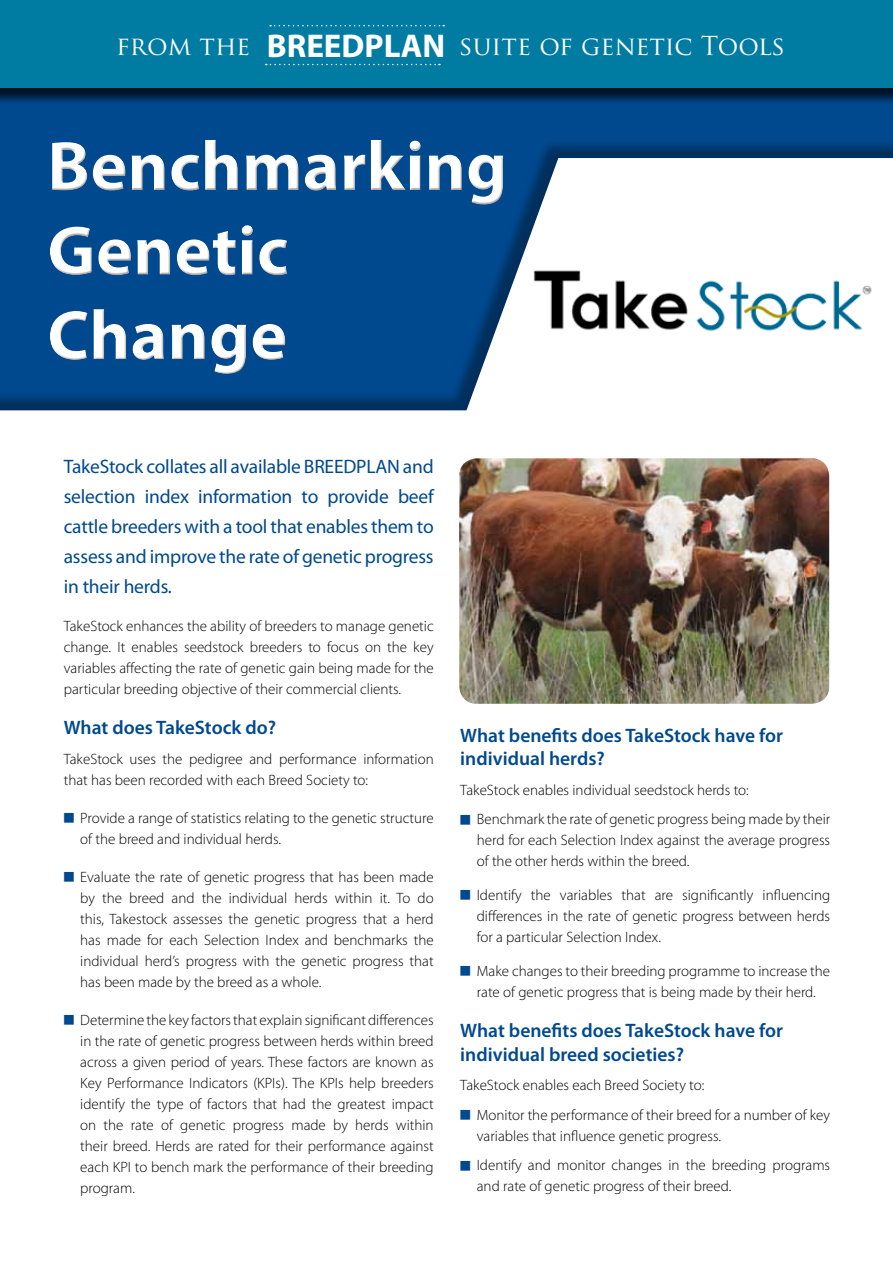
<style>
.page{position:relative;width:893px;height:1263px;background:#fff}
.page>*{position:absolute;margin:0;border:0;box-sizing:border-box;transform-origin:0 0}
.t1{font:700 70.5px/84.6px "Myriad Pro";color:#fff}
.t2{font:25.5px "Trajan Pro";color:#fff}
.t3{font:19.5px/30px "Myriad Pro";letter-spacing:-.01em;color:#00498f;text-align:justify}
.t4{font:600 19.5px/23.4px "Myriad Pro";color:#00498f}
.t5{font:300 15px/21px "Myriad Pro";color:#000;text-align:justify}
.s1{font-family:"Myriad Pro";font-weight:700;font-size:33px}
.s2{color:#00498f}
</style>
<div class="page">
<div style="left:0;top:0;width:893px;height:423px;background:#00498f"></div>
<svg style="left:0;top:158px;width:893px;height:531px"></svg>
<div style="left:50px;top:139px;width:456px;height:238px;background:#000;opacity:.35"></div>
<div style="left:0;top:0;width:893px;height:106px;background:#000;opacity:.75"></div>
<div style="left:0;top:0;width:893px;height:87px;background:#007ca3"></div>
<svg style="left:270px;top:25px;width:174px;height:1px"></svg>
<svg style="left:266px;top:64px;width:174px;height:1px"></svg>
<img style="left:459px;top:458px;width:370px;height:246px">
<img style="left:531px;top:248px;width:348px;height:99px">
<h2 class="t2" style="left:116px;top:30px;width:671px">from the <span class="s1">BREEDPLAN</span> suite of genetic Tools</h2>
<h1 class="t1" style="left:47px;top:122px;width:461px">Benchmarking<br>Genetic<br>Change</h1>
<h3 class="t3" style="left:64px;top:451px;width:371px">TakeStock collates all available BREEDPLAN and selection index information to provide beef cattle breeders with a tool that enables them to assess and improve the rate of genetic progress in their herds.</h3>
<p class="t5" style="left:64px;top:615px;width:371px">TakeStock enhances the ability of breeders to manage genetic change. It enables seedstock breeders to focus on the key variables affecting the rate of genetic gain being made for the particular breeding objective of their commercial clients.</p>
<h3 class="t4" style="left:64px;top:715px;width:214px">What does TakeStock do?</h3>
<p class="t5" style="left:64px;top:748px;width:371px">TakeStock uses the pedigree and performance information that has been recorded with each Breed Society to:</p>
<p class="t5" style="left:80px;top:807px;width:355px;text-indent:-16px"><span class="s2">■</span> Provide a range of statistics relating to the genetic structure of the breed and individual herds.</p>
<p class="t5" style="left:80px;top:866px;width:355px;text-indent:-16px"><span class="s2">■</span> Evaluate the rate of genetic progress that has been made by the breed and the individual herds within it. To do this, Takestock assesses the genetic progress that a herd has made for each Selection Index and benchmarks the individual herd’s progress with the genetic progress that has been made by the breed as a whole.</p>
<p class="t5" style="left:80px;top:1009px;width:355px;text-indent:-16px"><span class="s2">■</span> Determine the key factors that explain significant differences in the rate of genetic progress between herds within breed across a given period of years. These factors are known as Key Performance Indicators (KPIs). The KPIs help breeders identify the type of factors that had the greatest impact on the rate of genetic progress made by herds within their breed. Herds are rated for their performance against each KPI to bench mark the performance of their breeding program.</p>
<h3 class="t4" style="left:460px;top:723px;width:324px">What benefits does TakeStock have for individual herds?</h3>
<p class="t5" style="left:460px;top:779px;width:290px">TakeStock enables individual seedstock herds to:</p>
<p class="t5" style="left:477px;top:808px;width:355px;text-indent:-16px"><span class="s2">■</span> Benchmark the rate of genetic progress being made by their herd for each Selection Index against the average progress of the other herds within the breed.</p>
<p class="t5" style="left:477px;top:884px;width:355px;text-indent:-16px"><span class="s2">■</span> Identify the variables that are significantly influencing differences in the rate of genetic progress between herds for a particular Selection Index.</p>
<p class="t5" style="left:460px;top:960px;width:371px;text-align:center"><span class="s2">■</span> Make changes to their breeding programme to increase the rate of genetic progress that is being made by their herd.</p>
<h3 class="t4" style="left:460px;top:1018px;width:324px">What benefits does TakeStock have for individual breed societies?</h3>
<p class="t5" style="left:460px;top:1074px;width:246px">TakeStock enables each Breed Society to:</p>
<p class="t5" style="left:477px;top:1104px;width:355px;text-indent:-16px"><span class="s2">■</span> Monitor the performance of their breed for a number of key variables that influence genetic progress.</p>
<p class="t5" style="left:477px;top:1154px;width:355px;text-indent:-16px"><span class="s2">■</span> Identify and monitor changes in the breeding programs and rate of genetic progress of their breed.</p>
</div>
